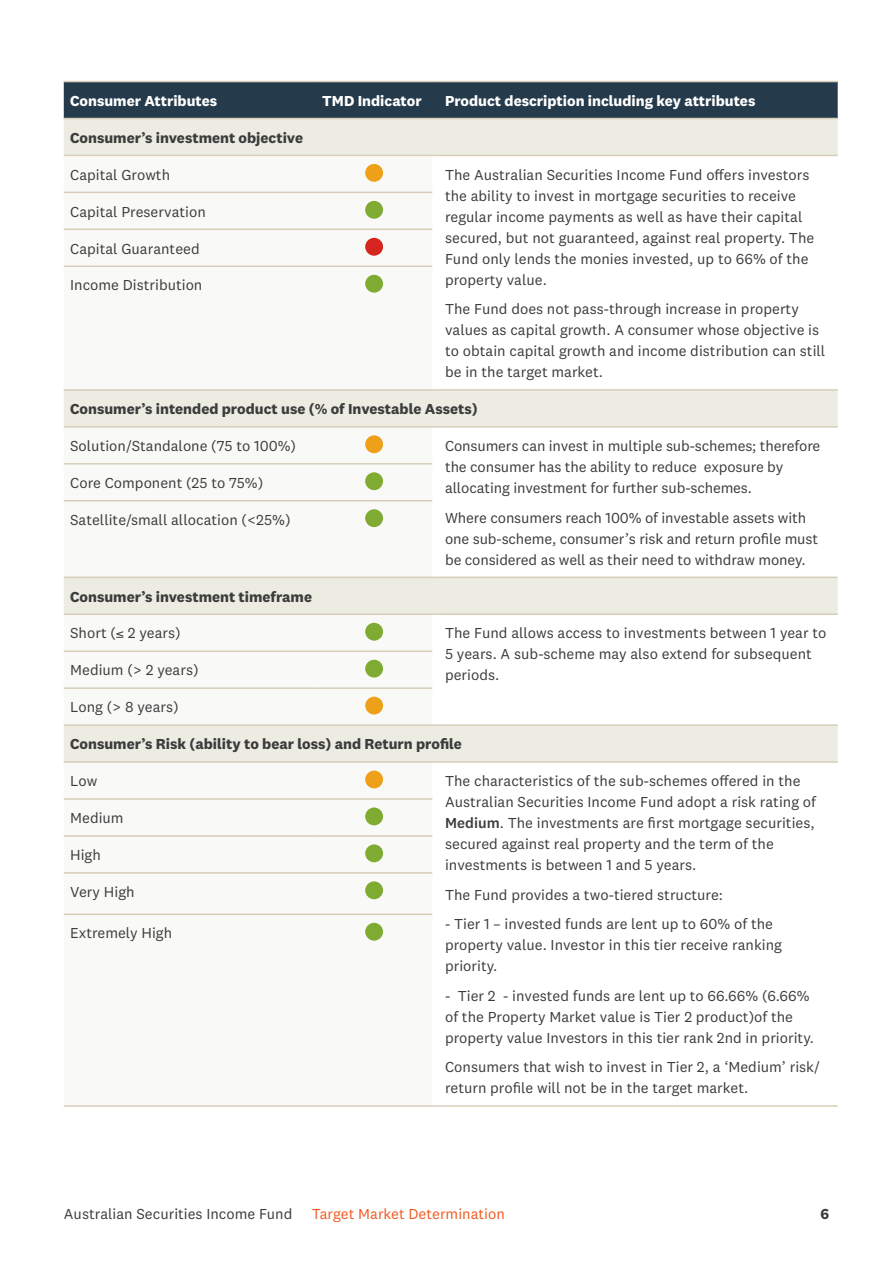
<style>
.page{position:relative;width:893px;height:1263px;background:#fff}
.page>*{position:absolute;margin:0;border:0;box-sizing:border-box;transform-origin:0 0}
.Body_Copy{font:15px/21px "National 2";color:#3c3c3c}
.Body_Copy-2{font:700 15px "National 2";color:#3c3c3c}
.Body_Copy-3{font:700 15px "National 2";color:#fff}
.t1{font:15px "National 2";color:#f15a22}
.s1{font-weight:500}
</style>
<div class="page">
<div style="left:64px;top:82px;width:774px;height:36px;background:#253a4a"></div>
<svg style="left:64px;top:119px;width:774px;height:642px"></svg>
<svg style="left:64px;top:156px;width:368px;height:784px"></svg>
<hr style="left:64px;top:81px;width:252px;height:1px;background:#d6ceba">
<hr style="left:316px;top:81px;width:116px;height:1px;background:#d6ceba">
<hr style="left:432px;top:81px;width:406px;height:1px;background:#d6ceba">
<hr style="left:64px;top:118px;width:252px;height:1px;background:#d6ceba">
<hr style="left:316px;top:118px;width:116px;height:1px;background:#d6ceba">
<hr style="left:432px;top:118px;width:406px;height:1px;background:#d6ceba">
<hr style="left:64px;top:1105px;width:252px;height:2px;background:#d6ceba">
<hr style="left:316px;top:1105px;width:116px;height:2px;background:#d6ceba">
<hr style="left:432px;top:1105px;width:406px;height:2px;background:#d6ceba">
<hr style="left:64px;top:155px;width:252px;height:1px;background:#d6ceba">
<hr style="left:316px;top:155px;width:116px;height:1px;background:#d6ceba">
<hr style="left:432px;top:155px;width:406px;height:1px;background:#d6ceba">
<hr style="left:64px;top:192px;width:252px;height:1px;background:#d6ceba">
<hr style="left:316px;top:192px;width:116px;height:1px;background:#d6ceba">
<hr style="left:64px;top:229px;width:252px;height:1px;background:#d6ceba">
<hr style="left:316px;top:229px;width:116px;height:1px;background:#d6ceba">
<hr style="left:64px;top:265px;width:252px;height:2px;background:#d6ceba">
<hr style="left:316px;top:265px;width:116px;height:2px;background:#d6ceba">
<hr style="left:64px;top:389px;width:252px;height:2px;background:#d6ceba">
<hr style="left:316px;top:389px;width:116px;height:2px;background:#d6ceba">
<hr style="left:432px;top:389px;width:406px;height:2px;background:#d6ceba">
<hr style="left:64px;top:426px;width:252px;height:2px;background:#d6ceba">
<hr style="left:316px;top:426px;width:116px;height:2px;background:#d6ceba">
<hr style="left:432px;top:426px;width:406px;height:2px;background:#d6ceba">
<hr style="left:64px;top:463px;width:252px;height:2px;background:#d6ceba">
<hr style="left:316px;top:463px;width:116px;height:2px;background:#d6ceba">
<hr style="left:64px;top:500px;width:252px;height:1px;background:#d6ceba">
<hr style="left:316px;top:500px;width:116px;height:1px;background:#d6ceba">
<hr style="left:64px;top:577px;width:252px;height:1px;background:#d6ceba">
<hr style="left:316px;top:577px;width:116px;height:1px;background:#d6ceba">
<hr style="left:432px;top:577px;width:406px;height:1px;background:#d6ceba">
<hr style="left:64px;top:613px;width:252px;height:2px;background:#d6ceba">
<hr style="left:316px;top:613px;width:116px;height:2px;background:#d6ceba">
<hr style="left:432px;top:613px;width:406px;height:2px;background:#d6ceba">
<hr style="left:64px;top:650px;width:252px;height:2px;background:#d6ceba">
<hr style="left:316px;top:650px;width:116px;height:2px;background:#d6ceba">
<hr style="left:64px;top:687px;width:252px;height:2px;background:#d6ceba">
<hr style="left:316px;top:687px;width:116px;height:2px;background:#d6ceba">
<hr style="left:64px;top:724px;width:252px;height:2px;background:#d6ceba">
<hr style="left:316px;top:724px;width:116px;height:2px;background:#d6ceba">
<hr style="left:432px;top:724px;width:406px;height:2px;background:#d6ceba">
<hr style="left:64px;top:761px;width:252px;height:2px;background:#d6ceba">
<hr style="left:316px;top:761px;width:116px;height:2px;background:#d6ceba">
<hr style="left:432px;top:761px;width:406px;height:2px;background:#d6ceba">
<hr style="left:64px;top:798px;width:252px;height:2px;background:#d6ceba">
<hr style="left:316px;top:798px;width:116px;height:2px;background:#d6ceba">
<hr style="left:64px;top:835px;width:252px;height:2px;background:#d6ceba">
<hr style="left:316px;top:835px;width:116px;height:2px;background:#d6ceba">
<hr style="left:64px;top:872px;width:252px;height:2px;background:#d6ceba">
<hr style="left:316px;top:872px;width:116px;height:2px;background:#d6ceba">
<hr style="left:64px;top:913px;width:252px;height:2px;background:#d6ceba">
<hr style="left:316px;top:913px;width:116px;height:2px;background:#d6ceba">
<div style="left:365px;top:164px;width:18px;height:18px;background:#eea118;border-radius:50%"></div>
<div style="left:365px;top:201px;width:18px;height:18px;background:#80ab32;border-radius:50%"></div>
<div style="left:365px;top:238px;width:18px;height:18px;background:#d6241e;border-radius:50%"></div>
<div style="left:365px;top:275px;width:18px;height:18px;background:#80ab32;border-radius:50%"></div>
<div style="left:365px;top:435px;width:18px;height:18px;background:#eea118;border-radius:50%"></div>
<div style="left:365px;top:472px;width:18px;height:18px;background:#80ab32;border-radius:50%"></div>
<div style="left:365px;top:509px;width:18px;height:18px;background:#80ab32;border-radius:50%"></div>
<div style="left:365px;top:623px;width:18px;height:18px;background:#80ab32;border-radius:50%"></div>
<div style="left:365px;top:660px;width:18px;height:18px;background:#80ab32;border-radius:50%"></div>
<div style="left:365px;top:697px;width:18px;height:17px;background:#eea118;border-radius:50%"></div>
<div style="left:365px;top:770px;width:18px;height:18px;background:#eea118;border-radius:50%"></div>
<div style="left:365px;top:807px;width:18px;height:18px;background:#80ab32;border-radius:50%"></div>
<div style="left:365px;top:844px;width:18px;height:18px;background:#80ab32;border-radius:50%"></div>
<div style="left:365px;top:881px;width:18px;height:18px;background:#80ab32;border-radius:50%"></div>
<div style="left:365px;top:923px;width:18px;height:18px;background:#80ab32;border-radius:50%"></div>
<p class="Body_Copy-3" style="left:70px;top:91px;width:149px">Consumer Attributes</p>
<p class="Body_Copy-3" style="left:322px;top:91px;width:101px">TMD Indicator</p>
<p class="Body_Copy-3" style="left:445px;top:91px;width:312px">Product description including key attributes</p>
<p class="Body_Copy-2" style="left:70px;top:128px;width:234px">Consumer’s investment objective</p>
<p class="Body_Copy" style="left:70px;top:164px;width:101px">Capital Growth</p>
<p class="Body_Copy" style="left:445px;top:164px;width:371px">The Australian Securities Income Fund offers investors the ability to invest in mortgage securities to receive regular income payments as well as have their capital secured, but not guaranteed, against real property. The Fund only lends the monies invested, up to 66% of the property value.</p>
<p class="Body_Copy" style="left:445px;top:298px;width:382px">The Fund does not pass-through increase in property values as capital growth. A consumer whose objective is to obtain capital growth and income distribution can still be in the target market.</p>
<p class="Body_Copy" style="left:70px;top:201px;width:137px">Capital Preservation</p>
<p class="Body_Copy" style="left:70px;top:238px;width:131px">Capital Guaranteed</p>
<p class="Body_Copy" style="left:70px;top:275px;width:134px">Income Distribution</p>
<p class="Body_Copy-2" style="left:70px;top:400px;width:409px">Consumer’s intended product use (% of Investable Assets)</p>
<p class="Body_Copy" style="left:70px;top:435px;width:227px">Solution/Standalone (75 to 100%)</p>
<p class="Body_Copy" style="left:445px;top:435px;width:377px">Consumers can invest in multiple sub-schemes; therefore the consumer has the ability to reduce exposure by allocating investment for further sub-schemes.</p>
<p class="Body_Copy" style="left:445px;top:507px;width:375px">Where consumers reach 100% of investable assets with one sub-scheme, consumer’s risk and return profile must be considered as well as their need to withdraw money.</p>
<p class="Body_Copy" style="left:70px;top:472px;width:195px">Core Component (25 to 75%)</p>
<p class="Body_Copy" style="left:70px;top:509px;width:222px">Satellite/small allocation (&lt;25%)</p>
<p class="Body_Copy-2" style="left:70px;top:587px;width:243px">Consumer’s investment timeframe</p>
<p class="Body_Copy" style="left:70px;top:623px;width:112px">Short (≤ 2 years)</p>
<p class="Body_Copy" style="left:445px;top:623px;width:383px">The Fund allows access to investments between 1 year to<br>5 years. A sub-scheme may also extend for subsequent</p>
<p class="Body_Copy" style="left:70px;top:660px;width:130px">Medium (&gt; 2 years)</p>
<p class="Body_Copy" style="left:445px;top:665px;width:56px">periods.</p>
<p class="Body_Copy" style="left:70px;top:697px;width:110px">Long (&gt; 8 years)</p>
<p class="Body_Copy-2" style="left:70px;top:735px;width:393px">Consumer’s Risk (ability to bear loss) and Return profile</p>
<p class="Body_Copy" style="left:70px;top:770px;width:29px">Low</p>
<p class="Body_Copy" style="left:445px;top:770px;width:372px">The characteristics of the sub-schemes offered in the Australian Securities Income Fund adopt a risk rating of <span class="s1">Medium</span>. The investments are first mortgage securities, secured against real property and the term of the investments is between 1 and 5 years.</p>
<p class="Body_Copy" style="left:445px;top:884px;width:279px">The Fund provides a two-tiered structure:</p>
<p class="Body_Copy" style="left:445px;top:913px;width:338px">- Tier 1 – invested funds are lent up to 60% of the property value. Investor in this tier receive ranking priority.</p>
<p class="Body_Copy" style="left:445px;top:985px;width:370px">- Tier 2 - invested funds are lent up to 66.66% (6.66% of the Property Market value is Tier 2 product)of the property value Investors in this tier rank 2nd in priority.</p>
<p class="Body_Copy" style="left:445px;top:1056px;width:376px">Consumers that wish to invest in Tier 2, a ‘Medium’ risk/ return profile will not be in the target market.</p>
<p class="Body_Copy" style="left:70px;top:807px;width:55px">Medium</p>
<p class="Body_Copy" style="left:70px;top:844px;width:32px">High</p>
<p class="Body_Copy" style="left:70px;top:881px;width:66px">Very High</p>
<p class="Body_Copy" style="left:70px;top:923px;width:103px">Extremely High</p>
<p class="Body_Copy" style="left:64px;top:1203px;width:230px">Australian Securities Income Fund</p>
<p class="t1" style="left:312px;top:1205px;width:195px">Target Market Determination</p>
<p class="Body_Copy-2" style="left:820px;top:1205px;width:10px">6</p>
</div>
